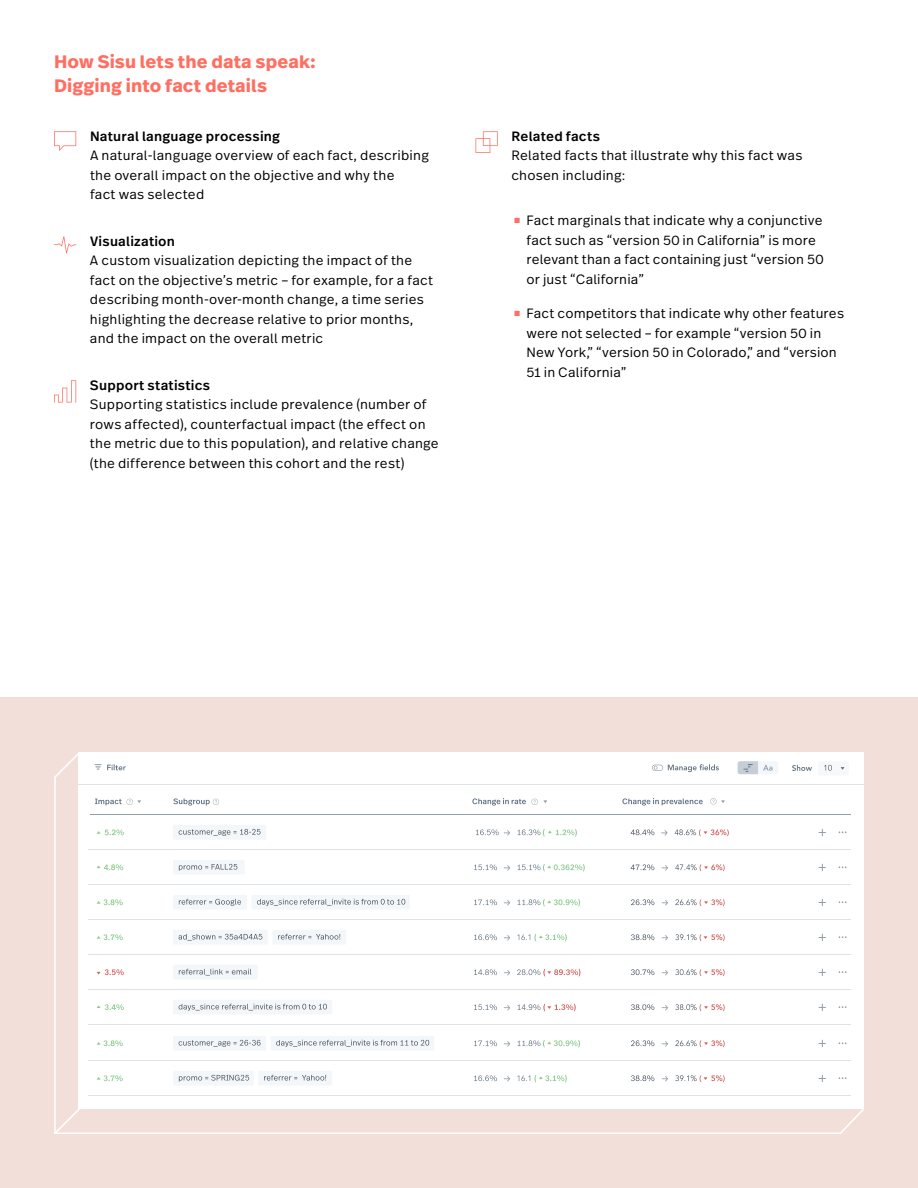
<style>
.page{position:relative;width:918px;height:1188px;background:#fff}
.page>*{position:absolute;margin:0;border:0;box-sizing:border-box;transform-origin:0 0}
.t1{font:700 18px/24px "Real Text Pro";letter-spacing:.005em;color:#ff6f61}
.t2{font:300 13.5px/19.5px "Real Text Pro";letter-spacing:.015em;color:#000}
.t3{font:500 13.5px "Real Text Pro";letter-spacing:.02em;color:#000}
.s1{font-weight:500;color:#ff6f61}
</style>
<div class="page">
<div style="left:0;top:698px;width:918px;height:490px;background:#f3dfda"></div>
<svg style="left:54px;top:752px;width:810px;height:382px"></svg>
<svg style="left:54px;top:1106px;width:28px;height:28px"></svg>
<div style="left:79px;top:752px;width:785px;height:357px;background:#fff"></div>
<hr style="left:88px;top:849px;width:762px;height:1px;background:#dfe2e7">
<svg style="left:518px;top:829px;width:59px;height:7px"></svg>
<svg style="left:476px;top:829px;width:34px;height:7px"></svg>
<svg style="left:675px;top:829px;width:54px;height:7px"></svg>
<svg style="left:631px;top:829px;width:23px;height:6px"></svg>
<svg style="left:661px;top:830px;width:7px;height:6px"></svg>
<div style="left:173px;top:825px;width:93px;height:15px;background:#f4f7f9"></div>
<svg style="left:179px;top:829px;width:82px;height:7px"></svg>
<svg style="left:819px;top:829px;width:7px;height:7px"></svg>
<svg style="left:839px;top:831px;width:8px;height:2px"></svg>
<svg style="left:97px;top:829px;width:27px;height:6px"></svg>
<hr style="left:88px;top:884px;width:762px;height:1px;background:#dfe2e7">
<svg style="left:97px;top:864px;width:26px;height:6px"></svg>
<svg style="left:675px;top:864px;width:50px;height:7px"></svg>
<svg style="left:631px;top:864px;width:23px;height:6px"></svg>
<svg style="left:662px;top:865px;width:6px;height:6px"></svg>
<div style="left:173px;top:860px;width:72px;height:15px;background:#f4f7f9"></div>
<svg style="left:179px;top:864px;width:58px;height:7px"></svg>
<svg style="left:474px;top:864px;width:23px;height:6px"></svg>
<svg style="left:518px;top:864px;width:67px;height:7px"></svg>
<svg style="left:504px;top:865px;width:6px;height:6px"></svg>
<svg style="left:819px;top:864px;width:7px;height:7px"></svg>
<svg style="left:839px;top:866px;width:8px;height:2px"></svg>
<hr style="left:88px;top:919px;width:762px;height:1px;background:#dfe2e7">
<svg style="left:97px;top:899px;width:26px;height:6px"></svg>
<svg style="left:675px;top:899px;width:50px;height:7px"></svg>
<svg style="left:631px;top:899px;width:23px;height:6px"></svg>
<svg style="left:662px;top:900px;width:6px;height:5px"></svg>
<div style="left:173px;top:895px;width:74px;height:15px;background:#f4f7f9"></div>
<svg style="left:179px;top:899px;width:62px;height:7px"></svg>
<div style="left:251px;top:895px;width:159px;height:15px;background:#f4f7f9"></div>
<svg style="left:257px;top:899px;width:148px;height:7px"></svg>
<svg style="left:474px;top:899px;width:23px;height:6px"></svg>
<svg style="left:518px;top:899px;width:62px;height:7px"></svg>
<svg style="left:504px;top:900px;width:6px;height:5px"></svg>
<svg style="left:819px;top:899px;width:7px;height:7px"></svg>
<svg style="left:839px;top:901px;width:8px;height:2px"></svg>
<hr style="left:88px;top:954px;width:762px;height:1px;background:#dfe2e7">
<svg style="left:97px;top:934px;width:26px;height:6px"></svg>
<svg style="left:675px;top:934px;width:50px;height:7px"></svg>
<svg style="left:631px;top:934px;width:23px;height:6px"></svg>
<svg style="left:662px;top:935px;width:6px;height:5px"></svg>
<div style="left:173px;top:930px;width:95px;height:15px;background:#f4f7f9"></div>
<svg style="left:179px;top:934px;width:83px;height:7px"></svg>
<div style="left:272px;top:930px;width:74px;height:15px;background:#f4f7f9"></div>
<svg style="left:278px;top:934px;width:62px;height:6px"></svg>
<svg style="left:474px;top:934px;width:23px;height:6px"></svg>
<svg style="left:517px;top:934px;width:50px;height:7px"></svg>
<svg style="left:504px;top:935px;width:6px;height:5px"></svg>
<svg style="left:819px;top:934px;width:7px;height:7px"></svg>
<svg style="left:839px;top:936px;width:8px;height:2px"></svg>
<hr style="left:88px;top:989px;width:762px;height:1px;background:#dfe2e7">
<svg style="left:97px;top:969px;width:27px;height:6px"></svg>
<svg style="left:675px;top:969px;width:50px;height:7px"></svg>
<svg style="left:631px;top:969px;width:23px;height:6px"></svg>
<svg style="left:662px;top:970px;width:6px;height:5px"></svg>
<div style="left:173px;top:965px;width:85px;height:15px;background:#f4f7f9"></div>
<svg style="left:179px;top:969px;width:72px;height:7px"></svg>
<svg style="left:474px;top:969px;width:23px;height:6px"></svg>
<svg style="left:517px;top:969px;width:63px;height:7px"></svg>
<svg style="left:504px;top:970px;width:6px;height:5px"></svg>
<svg style="left:819px;top:969px;width:7px;height:7px"></svg>
<svg style="left:839px;top:971px;width:8px;height:2px"></svg>
<hr style="left:88px;top:1060px;width:762px;height:1px;background:#dfe2e7">
<svg style="left:97px;top:1040px;width:26px;height:6px"></svg>
<svg style="left:675px;top:1040px;width:50px;height:7px"></svg>
<svg style="left:631px;top:1040px;width:23px;height:6px"></svg>
<svg style="left:662px;top:1041px;width:6px;height:5px"></svg>
<div style="left:173px;top:1036px;width:93px;height:15px;background:#f4f7f9"></div>
<svg style="left:179px;top:1040px;width:82px;height:7px"></svg>
<div style="left:271px;top:1036px;width:163px;height:15px;background:#f4f7f9"></div>
<svg style="left:276px;top:1040px;width:153px;height:7px"></svg>
<svg style="left:474px;top:1040px;width:23px;height:6px"></svg>
<svg style="left:518px;top:1040px;width:62px;height:7px"></svg>
<svg style="left:504px;top:1041px;width:6px;height:5px"></svg>
<svg style="left:819px;top:1040px;width:7px;height:7px"></svg>
<svg style="left:839px;top:1042px;width:8px;height:2px"></svg>
<hr style="left:88px;top:1095px;width:762px;height:1px;background:#dfe2e7">
<svg style="left:97px;top:1075px;width:26px;height:6px"></svg>
<svg style="left:675px;top:1075px;width:50px;height:7px"></svg>
<svg style="left:631px;top:1075px;width:23px;height:6px"></svg>
<svg style="left:662px;top:1076px;width:6px;height:5px"></svg>
<div style="left:173px;top:1071px;width:81px;height:15px;background:#f4f7f9"></div>
<svg style="left:179px;top:1075px;width:70px;height:7px"></svg>
<div style="left:258px;top:1071px;width:74px;height:15px;background:#f4f7f9"></div>
<svg style="left:264px;top:1075px;width:62px;height:6px"></svg>
<svg style="left:474px;top:1075px;width:23px;height:6px"></svg>
<svg style="left:517px;top:1075px;width:50px;height:7px"></svg>
<svg style="left:504px;top:1076px;width:6px;height:5px"></svg>
<svg style="left:819px;top:1075px;width:7px;height:7px"></svg>
<svg style="left:839px;top:1077px;width:8px;height:2px"></svg>
<hr style="left:88px;top:1024px;width:762px;height:1px;background:#dfe2e7">
<svg style="left:97px;top:1004px;width:27px;height:6px"></svg>
<svg style="left:675px;top:1004px;width:50px;height:7px"></svg>
<svg style="left:631px;top:1004px;width:23px;height:6px"></svg>
<svg style="left:662px;top:1005px;width:6px;height:5px"></svg>
<div style="left:173px;top:1000px;width:159px;height:14px;background:#f4f7f9"></div>
<svg style="left:179px;top:1004px;width:148px;height:7px"></svg>
<svg style="left:474px;top:1004px;width:23px;height:6px"></svg>
<svg style="left:518px;top:1004px;width:58px;height:7px"></svg>
<svg style="left:504px;top:1005px;width:6px;height:5px"></svg>
<svg style="left:819px;top:1004px;width:7px;height:7px"></svg>
<svg style="left:839px;top:1006px;width:8px;height:2px"></svg>
<hr style="left:90px;top:814px;width:760px;height:1px;background:#919eaa">
<svg style="left:710px;top:798px;width:15px;height:6px"></svg>
<svg style="left:622px;top:798px;width:81px;height:8px"></svg>
<svg style="left:173px;top:798px;width:46px;height:8px"></svg>
<svg style="left:95px;top:764px;width:31px;height:6px"></svg>
<div style="left:738px;top:761px;width:40px;height:13px;background:#f4f7f9;border-radius:2px"></div>
<svg style="left:738px;top:761px;width:35px;height:14px"></svg>
<svg style="left:652px;top:764px;width:67px;height:8px"></svg>
<svg style="left:792px;top:765px;width:20px;height:6px"></svg>
<div style="left:818px;top:761px;width:31px;height:14px;background:#f7f8fc;border-radius:2px"></div>
<svg style="left:824px;top:765px;width:8px;height:6px"></svg>
<hr style="left:79px;top:784px;width:785px;height:1px;background:#dfe2e7">
<svg style="left:472px;top:798px;width:75px;height:8px"></svg>
<svg style="left:95px;top:799px;width:46px;height:6px"></svg>
<svg style="left:54px;top:131px;width:22px;height:20px"></svg>
<svg style="left:54px;top:236px;width:22px;height:17px"></svg>
<svg style="left:54px;top:380px;width:22px;height:23px"></svg>
<svg style="left:476px;top:131px;width:22px;height:22px"></svg>
<h1 class="t1" style="left:54px;top:50px;width:263px">How Sisu lets the data speak:<br>Digging into fact details</h1>
<p class="t3" style="left:90px;top:127px;width:192px">Natural language processing</p>
<p class="t2" style="left:90px;top:145px;width:340px">A natural-language overview of each fact, describing the overall impact on the objective and why the<br>fact was selected</p>
<p class="t3" style="left:90px;top:232px;width:87px">Visualization</p>
<p class="t2" style="left:90px;top:250px;width:345px">A custom visualization depicting the impact of the fact on the objective’s metric – for example, for a fact describing month-over-month change, a time series highlighting the decrease relative to prior months, and the impact on the overall metric</p>
<p class="t3" style="left:90px;top:375px;width:122px">Support statistics</p>
<p class="t2" style="left:90px;top:394px;width:350px">Supporting statistics include prevalence (number of rows affected), counterfactual impact (the effect on the metric due to this population), and relative change (the difference between this cohort and the rest)</p>
<p class="t3" style="left:512px;top:126px;width:90px">Related facts</p>
<p class="t2" style="left:512px;top:145px;width:292px">Related facts that illustrate why this fact was chosen including:</p>
<p class="t2" style="left:526px;top:210px;width:299px;text-indent:-14px"><span class="s1">■</span> Fact marginals that indicate why a conjunctive fact such as “version 50 in California” is more relevant than a fact containing just “version 50 or just “California”</p>
<p class="t2" style="left:526px;top:303px;width:319px;text-indent:-14px"><span class="s1">■</span> Fact competitors that indicate why other features were not selected – for example “version 50 in New York,” “version 50 in Colorado,” and “version 51 in California”</p>
</div>
